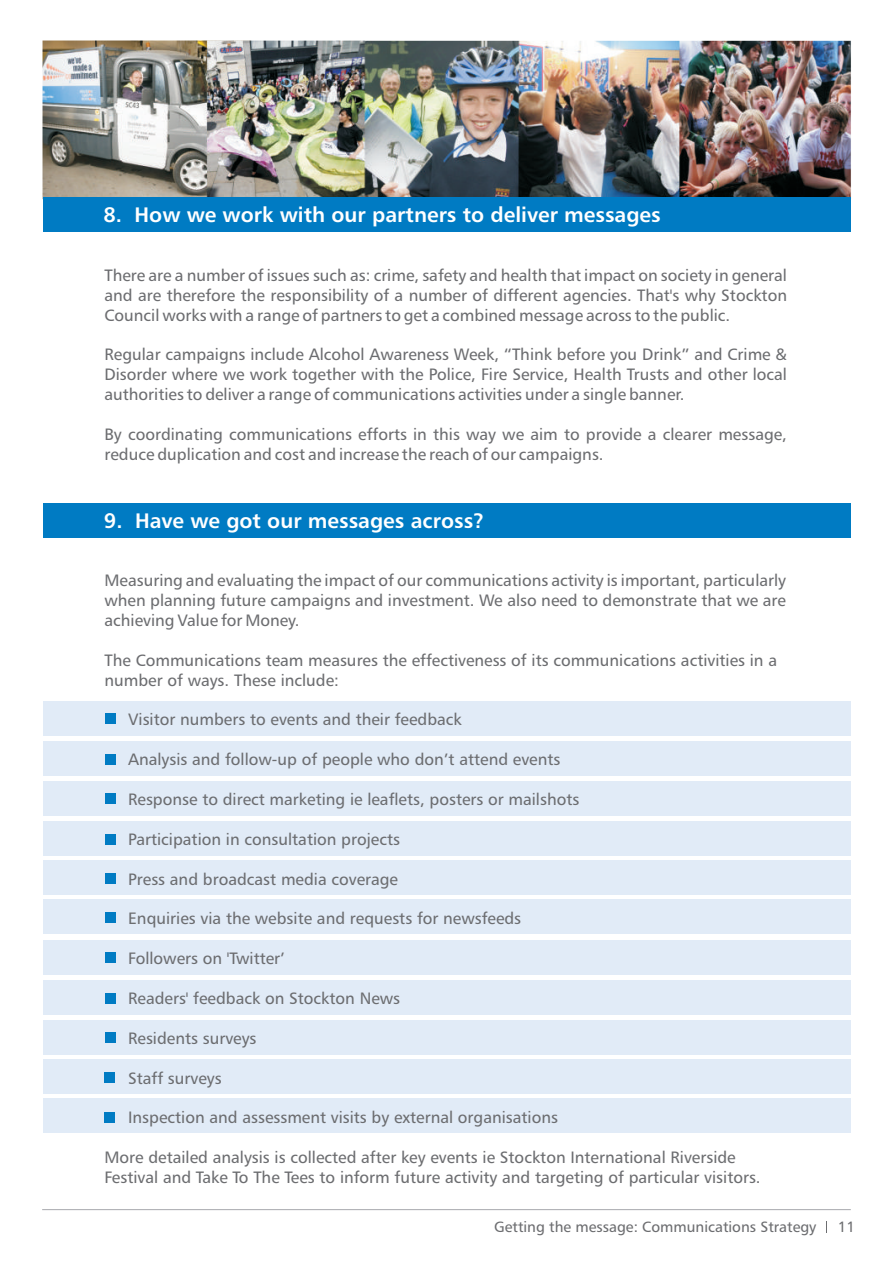
<style>
.page{position:relative;width:893px;height:1263px;background:#fff}
.page>*{position:absolute;margin:0;border:0;box-sizing:border-box;transform-origin:0 0}
.t1{font:21px "Humanist 777 BT Roman B,Bold";color:#fff}
.t2{font:16.5px/20px "Humanist 777 BT Roman B";color:#6c6d70;text-align:justify}
.t3{font:15px "Humanist 777 BT Roman B";color:#6c6d70}
</style>
<div class="page">
<div style="left:44px;top:1098px;width:807px;height:35px;background:#e1ebf7"></div>
<div style="left:44px;top:1059px;width:807px;height:35px;background:#e1ebf7"></div>
<img style="left:43px;top:41px;width:808px;height:158px">
<hr style="left:42px;top:1209px;width:809px;height:1px;background:#a8a9ad">
<div style="left:43px;top:197px;width:807px;height:35px;background:#007bc3"></div>
<div style="left:44px;top:503px;width:807px;height:35px;background:#007bc3"></div>
<div style="left:44px;top:701px;width:807px;height:35px;background:#e1ebf7"></div>
<div style="left:105px;top:713px;width:11px;height:11px;background:#007bc3"></div>
<div style="left:44px;top:741px;width:807px;height:35px;background:#e1ebf7"></div>
<div style="left:105px;top:754px;width:11px;height:11px;background:#007bc3"></div>
<div style="left:44px;top:781px;width:807px;height:35px;background:#e1ebf7"></div>
<div style="left:105px;top:793px;width:11px;height:11px;background:#007bc3"></div>
<div style="left:44px;top:821px;width:807px;height:35px;background:#e1ebf7"></div>
<div style="left:105px;top:834px;width:11px;height:10px;background:#007bc3"></div>
<div style="left:44px;top:860px;width:807px;height:35px;background:#e1ebf7"></div>
<div style="left:105px;top:873px;width:11px;height:11px;background:#007bc3"></div>
<div style="left:44px;top:899px;width:807px;height:35px;background:#e1ebf7"></div>
<div style="left:105px;top:912px;width:11px;height:11px;background:#007bc3"></div>
<div style="left:44px;top:940px;width:807px;height:35px;background:#e1ebf7"></div>
<div style="left:105px;top:952px;width:11px;height:11px;background:#007bc3"></div>
<div style="left:44px;top:980px;width:807px;height:34px;background:#e1ebf7"></div>
<div style="left:105px;top:993px;width:11px;height:11px;background:#007bc3"></div>
<div style="left:44px;top:1020px;width:807px;height:34px;background:#e1ebf7"></div>
<div style="left:105px;top:1032px;width:11px;height:11px;background:#007bc3"></div>
<div style="left:104px;top:1072px;width:11px;height:11px;background:#007bc3"></div>
<div style="left:104px;top:1112px;width:11px;height:11px;background:#007bc3"></div>
<p class="t1" style="left:103px;top:206px;width:559px">8. How we work with our partners to deliver messages</p>
<p class="t2" style="left:104px;top:267px;width:684px">There are a number of issues such as: crime, safety and health that impact on society in general and are therefore the responsibility of a number of different agencies. That's why Stockton Council works with a range of partners to get a combined message across to the public.</p>
<p class="t2" style="left:104px;top:346px;width:684px">Regular campaigns include Alcohol Awareness Week, “Think before you Drink” and Crime &amp; Disorder where we work together with the Police, Fire Service, Health Trusts and other local authorities to deliver a range of communications activities under a single banner.</p>
<p class="t2" style="left:104px;top:426px;width:684px">By coordinating communications efforts in this way we aim to provide a clearer message, reduce duplication and cost and increase the reach of our campaigns.</p>
<p class="t1" style="left:104px;top:512px;width:382px">9. Have we got our messages across?</p>
<p class="t2" style="left:104px;top:572px;width:683px">Measuring and evaluating the impact of our communications activity is important, particularly when planning future campaigns and investment. We also need to demonstrate that we are achieving Value for Money.</p>
<p class="t2" style="left:104px;top:651px;width:674px">The Communications team measures the effectiveness of its communications activities in a number of ways. These include:</p>
<p class="t2" style="left:128px;top:711px;width:335px">Visitor numbers to events and their feedback</p>
<p class="t2" style="left:128px;top:751px;width:434px">Analysis and follow-up of people who don’t attend events</p>
<p class="t2" style="left:128px;top:791px;width:453px">Response to direct marketing ie leaflets, posters or mailshots</p>
<p class="t2" style="left:128px;top:830px;width:273px">Participation in consultation projects</p>
<p class="t2" style="left:128px;top:870px;width:271px">Press and broadcast media coverage</p>
<p class="t2" style="left:128px;top:910px;width:395px">Enquiries via the website and requests for newsfeeds</p>
<p class="t2" style="left:128px;top:950px;width:158px">Followers on 'Twitter’</p>
<p class="t2" style="left:128px;top:990px;width:273px">Readers' feedback on Stockton News</p>
<p class="t2" style="left:128px;top:1029px;width:130px">Residents surveys</p>
<p class="t2" style="left:128px;top:1069px;width:95px">Staff surveys</p>
<p class="t2" style="left:128px;top:1109px;width:431px">Inspection and assessment visits by external organisations</p>
<p class="t2" style="left:104px;top:1149px;width:658px">More detailed analysis is collected after key events ie Stockton International Riverside<br>Festival and Take To The Tees to inform future activity and targeting of particular visitors.</p>
<p class="t3" style="left:494px;top:1220px;width:324px">Getting the message: Communications Strategy</p>
<p class="t3" style="left:838px;top:1220px;width:19px">11</p>
</div>
